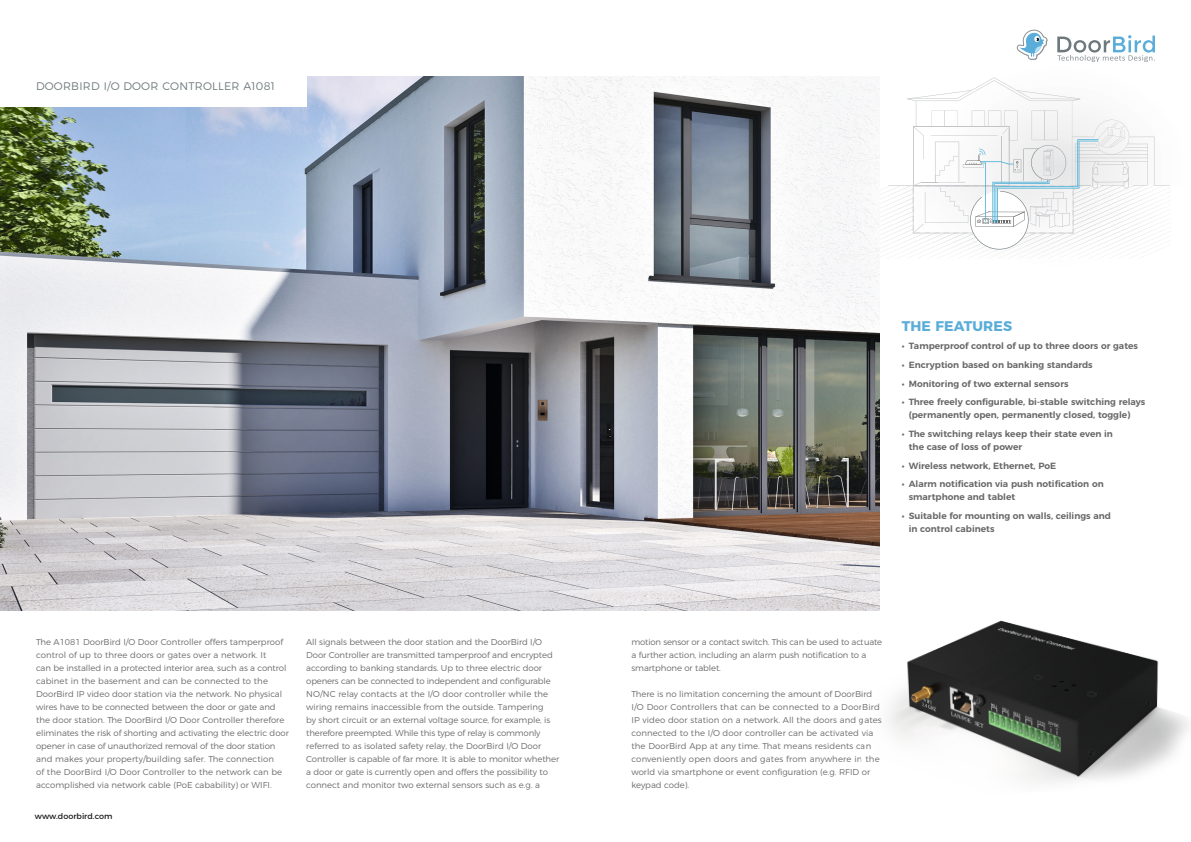
<style>
.page{position:relative;width:1191px;height:842px;background:#fff}
.page>*{position:absolute;margin:0;border:0;box-sizing:border-box;transform-origin:0 0}
.t1{font:700 14px "Montserrat";letter-spacing:.01em;color:#5badd9}
.t2{font:300 11px "Montserrat";letter-spacing:.025em;color:#6e797c}
.t3{font:600 9px/13px "Montserrat";color:#686868}
.t4{font:300 8.5px/13px "Montserrat";letter-spacing:-.005em;color:#686868}
.t5{font:8px "Montserrat";color:#151616}
</style>
<div class="page">
<svg style="left:879px;top:77px;width:292px;height:182px"></svg>
<img style="left:0;top:77px;width:879px;height:533px">
<svg style="left:1017px;top:30px;width:30px;height:30px"></svg>
<svg style="left:1057px;top:35px;width:98px;height:27px"></svg>
<div style="left:0;top:62px;width:306px;height:45px;background:#fff"></div>
<img style="left:861px;top:607px;width:328px;height:175px">
<p class="t2" style="left:36px;top:77px;width:240px">DOORBIRD I/O DOOR CONTROLLER A1081</p>
<p class="t4" style="left:36px;top:634px;width:254px">The A1081 DoorBird I/O Door Controller offers tamperproof control of up to three doors or gates over a network. It<br>can be installed in a protected interior area, such as a control cabinet in the basement and can be connected to the DoorBird IP video door station via the network. No physical wires have to be connected between the door or gate and the door station. The DoorBird I/O Door Controller therefore eliminates the risk of shorting and activating the electric door opener in case of unauthorized removal of the door station and makes your property/building safer. The connection<br>of the DoorBird I/O Door Controller to the network can be accomplished via network cable (PoE cabability) or WIFI.</p>
<p class="t4" style="left:306px;top:634px;width:254px">All signals between the door station and the DoorBird I/O Door Controller are transmitted tamperproof and encrypted according to banking standards. Up to three electric door openers can be connected to independent and configurable NO/NC relay contacts at the I/O door controller while the wiring remains inaccessible from the outside. Tampering<br>by short circuit or an external voltage source, for example, is therefore preempted. While this type of relay is commonly referred to as isolated safety relay, the DoorBird I/O Door Controller is capable of far more. It is able to monitor whether a door or gate is currently open and offers the possibility to connect and monitor two external sensors such as e.g. a</p>
<p class="t5" style="left:35px;top:810px;width:79px">www.doorbird.com</p>
<h1 class="t1" style="left:901px;top:314px;width:112px">THE FEATURES</h1>
<p class="t3" style="left:901px;top:339px;width:238px">• Tamperproof control of up to three doors or gates</p>
<p class="t3" style="left:901px;top:358px;width:192px">• Encryption based on banking standards</p>
<p class="t3" style="left:901px;top:376px;width:168px">• Monitoring of two external sensors</p>
<p class="t3" style="left:908px;top:395px;width:238px;text-indent:-7px">• Three freely configurable, bi-stable switching relays (permanently open, permanently closed, toggle)</p>
<p class="t3" style="left:908px;top:427px;width:206px;text-indent:-7px">• The switching relays keep their state even in the case of loss of power</p>
<p class="t3" style="left:901px;top:458px;width:156px">• Wireless network, Ethernet, PoE</p>
<p class="t3" style="left:908px;top:477px;width:196px;text-indent:-7px">• Alarm notification via push notification on smartphone and tablet</p>
<p class="t3" style="left:908px;top:509px;width:204px;text-indent:-7px">• Suitable for mounting on walls, ceilings and in control cabinets</p>
<p class="t4" style="left:631px;top:634px;width:252px">motion sensor or a contact switch. This can be used to actuate a further action, including an alarm push notification to a smartphone or tablet.</p>
<p class="t4" style="left:631px;top:686px;width:252px">There is no limitation concerning the amount of DoorBird I/O Door Controllers that can be connected to a DoorBird IP video door station on a network. All the doors and gates connected to the I/O door controller can be activated via the DoorBird App at any time. That means residents can conveniently open doors and gates from anywhere in the world via smartphone or event configuration (e.g. RFID or keypad code).</p>
</div>
